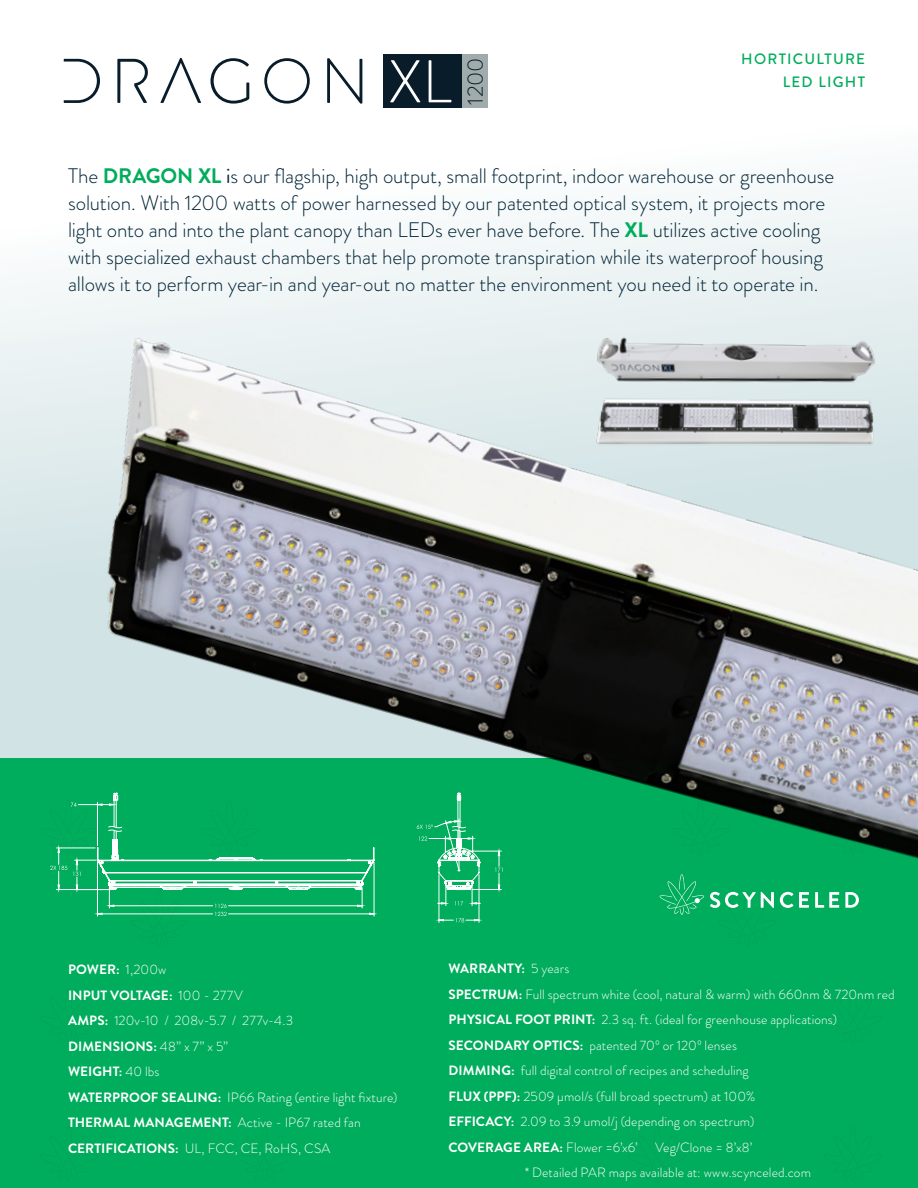
<style>
.page{position:relative;width:918px;height:1188px;background:#fff}
.page>*{position:absolute;margin:0;border:0;box-sizing:border-box;transform-origin:0 0}
.t1{font:300 60.15px "Brandon Grotesque";color:#fff}
.t2{font:300 22.05px "Brandon Grotesque";color:#091c2a}
.t3{font:300 21px/27px "Brandon Grotesque";letter-spacing:-.005em;color:#002438}
.t4{font:500 15px "Brandon Grotesque";letter-spacing:.08em;color:#00ad5b}
.t5{font:300 13.5px/25.5px "Brandon Grotesque";letter-spacing:.005em;color:#fff}
.s1{font-weight:700;color:#00ad5c}
.s2{font-weight:400}
.s3{font-weight:700}
</style>
<div class="page">
<div style="left:0;top:126px;width:918px;height:662px;background:linear-gradient(to bottom,#fffefe,#c3dbdd)"></div>
<div style="left:0;top:759px;width:918px;height:429px;background:#00ad5c"></div>
<div style="left:383px;top:54px;width:80px;height:54px;background:#091c2a"></div>
<svg style="left:64px;top:59px;width:36px;height:44px"></svg>
<svg style="left:117px;top:59px;width:31px;height:44px"></svg>
<svg style="left:160px;top:58px;width:41px;height:45px"></svg>
<svg style="left:211px;top:58px;width:38px;height:46px"></svg>
<svg style="left:264px;top:58px;width:46px;height:46px"></svg>
<svg style="left:327px;top:58px;width:35px;height:46px"></svg>
<div style="left:463px;top:54px;width:25px;height:54px;background:#9facab"></div>
<svg style="left:667px;top:905px;width:30px;height:10px"></svg>
<svg style="left:710px;top:905px;width:83px;height:3px"></svg>
<svg style="left:799px;top:905px;width:10px;height:3px"></svg>
<svg style="left:815px;top:905px;width:24px;height:3px"></svg>
<svg style="left:845px;top:905px;width:12px;height:3px"></svg>
<img style="left:23px;top:307px;width:895px;height:598px">
<svg style="left:480px;top:804px;width:20px;height:117px"></svg>
<svg style="left:40px;top:792px;width:440px;height:131px"></svg>
<h1 class="t1" style="left:388px;top:41px;width:65px">XL</h1>
<h2 class="t2" style="left:460px;top:105px;width:49px;rotate:-90deg">1200</h2>
<p class="t4" style="left:741px;top:49px;width:125px">HORTICULTURE</p>
<p class="t4" style="left:783px;top:71px;width:84px">LED LIGHT</p>
<p class="t3" style="left:68px;top:163px;width:768px">The <span class="s1">DRAGON XL</span> <span class="s2">i</span>s our flagship, high output, small footprint, indoor warehouse or greenhouse solution. With 1200 watts of power harnessed by our patented optical system, it projects more light onto and into the plant canopy than LEDs ever have before. The <span class="s1">XL</span> utilizes active cooling with specialized exhaust chambers that help promote transpiration while its waterproof housing allows it to perform year-in and year-out no matter the environment you need it to operate in.</p>
<p class="t5" style="left:68px;top:957px;width:331px"><span class="s3">POWER:</span> 1,200w<br><span class="s3">INPUT VOLTAGE:</span> 100 - 277V<br><span class="s3">AMPS:</span> 120v-10 / 208v-5.7 / 277v-4.3<br><span class="s3">DIMENSIONS:</span> 48” x 7” x 5”<br><span class="s3">WEIGHT:</span> 40 lbs<br><span class="s3">WATERPROOF SEALING:</span> IP66 Rating (entire light fixture)<br><span class="s3">THERMAL MANAGEMENT:</span> Active - IP67 rated fan<br><span class="s3">CERTIFICATIONS:</span> UL, FCC, CE, RoHS, CSA</p>
<p class="t5" style="left:448px;top:956px;width:448px"><span class="s3">WARRANTY:</span> 5 years<br><span class="s3">SPECTRUM:</span> Full spectrum white (cool, natural &amp; warm) with 660nm &amp; 720nm red <span class="s3">PHYSICAL FOOT PRINT:</span> 2.3 sq. ft. (ideal for greenhouse applications)<br><span class="s3">SECONDARY OPTICS:</span> patented 700 or 1200 lenses<br><span class="s3">DIMMING:</span> full digital control of recipes and scheduling<br><span class="s3">FLUX (PPF):</span> 2509 μmol/s (full broad spectrum) at 100%<br><span class="s3">EFFICACY:</span> 2.09 to 3.9 umol/j (depending on spectrum)<br><span class="s3">COVERAGE AREA:</span> Flower =6’x6’</p>
<p class="t5" style="left:525px;top:1134px;width:288px;text-indent:131px">Veg/Clone = 8’x8’<br>* Detailed PAR maps available at: www.scynceled.com</p>
</div>
